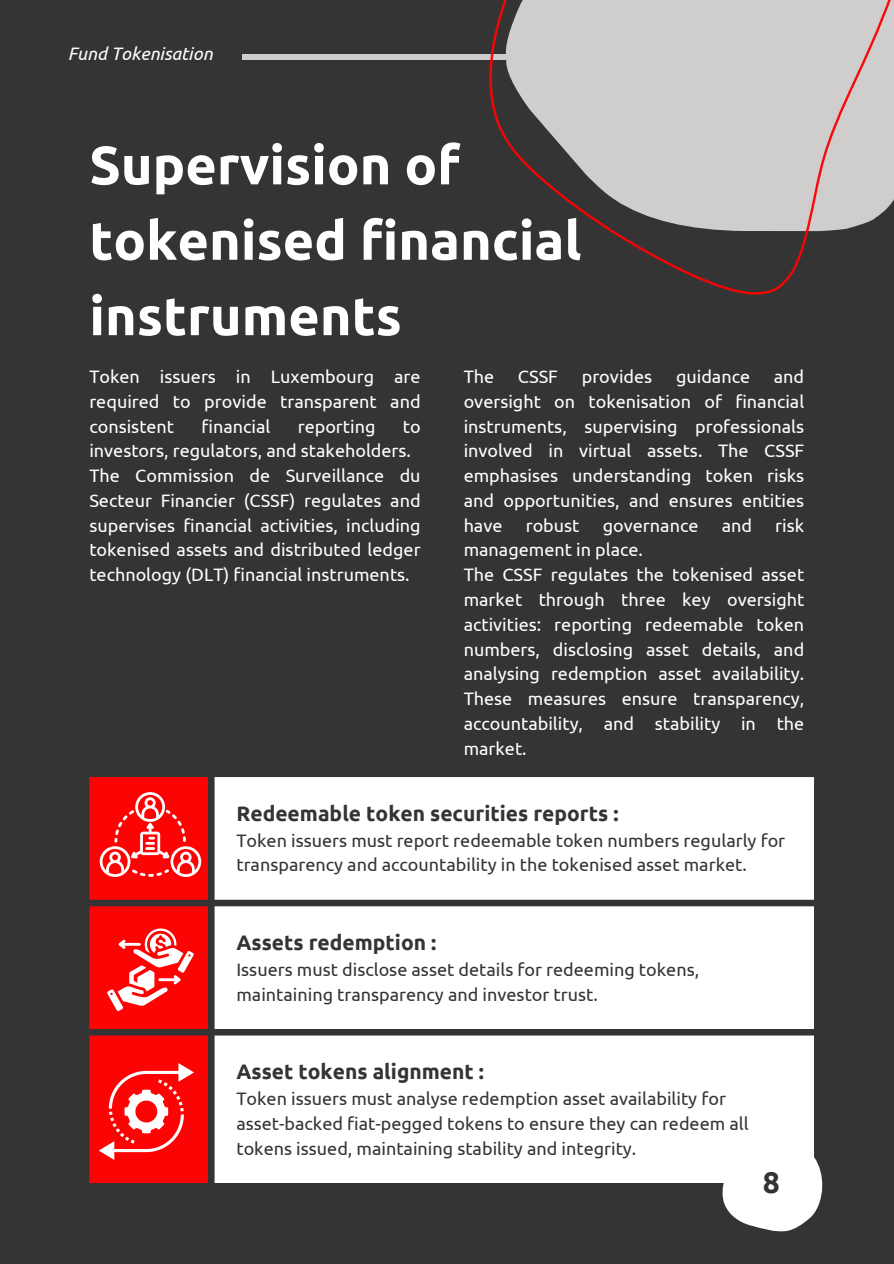
<style>
.page{position:relative;width:894px;height:1264px;background:#fff}
.page>*{position:absolute;margin:0;border:0;box-sizing:border-box;transform-origin:0 0}
.t1{font:700 54px/75.3px "Ubuntu";color:#fff}
.t2{font:700 30px "Ubuntu";color:#343434}
.t3{font:700 21px "Ubuntu";color:#343434}
.t4{font:18px/24.8px "Ubuntu";color:#fff;text-align:justify}
.t5{font:18px/24.8px "Ubuntu";color:#343434}
.t6{font:italic 18px "Ubuntu";color:#fff}
</style>
<div class="page">
<div style="left:0;top:0;width:893px;height:1263px;background:#343434"></div>
<div style="left:242px;top:54px;width:581px;height:6px;background:#d0cdcd"></div>
<svg style="left:489px;top:0;width:404px;height:295px;fill:#d0cdcd"></svg>
<svg style="left:89px;top:777px;width:119px;height:405px;background:#ed0707"></svg>
<div style="left:214px;top:777px;width:599px;height:405px;background:#fff"></div>
<svg style="left:722px;top:1138px;width:100px;height:93px;background:#e7e7e7"></svg>
<svg style="left:100px;top:792px;width:101px;height:84px;background:#fc3636"></svg>
<svg style="left:107px;top:928px;width:86px;height:83px;background:#fc4d4d"></svg>
<svg style="left:99px;top:1063px;width:95px;height:96px;background:#fc3939"></svg>
<p class="t6" style="left:68px;top:43px;width:146px">Fund Tokenisation</p>
<p class="t1" style="left:89px;top:127px;width:493px">Supervision of tokenised financial instruments</p>
<p class="t4" style="left:463px;top:364px;width:32px">The</p>
<p class="t4" style="left:518px;top:364px;width:41px">CSSF</p>
<p class="t4" style="left:581px;top:364px;width:72px">provides</p>
<p class="t4" style="left:675px;top:364px;width:76px">guidance</p>
<p class="t4" style="left:89px;top:364px;width:333px">Token issuers in Luxembourg are required to provide transparent and consistent</p>
<p class="t4" style="left:463px;top:364px;width:342px;text-indent:310px">and oversight on tokenisation of financial instruments, supervising professionals involved in virtual assets. The CSSF emphasises understanding token risks and opportunities, and ensures entities have</p>
<p class="t4" style="left:201px;top:413px;width:70px">financial</p>
<p class="t4" style="left:297px;top:413px;width:79px">reporting</p>
<p class="t4" style="left:89px;top:413px;width:333px;text-indent:313px">to investors, regulators, and stakeholders.</p>
<p class="t4" style="left:89px;top:463px;width:333px">The Commission de Surveillance du Secteur Financier (CSSF) regulates and supervises financial activities, including tokenised assets and distributed ledger technology (DLT) financial instruments.</p>
<p class="t4" style="left:525px;top:512px;width:55px">robust</p>
<p class="t4" style="left:602px;top:512px;width:97px">governance</p>
<p class="t4" style="left:721px;top:512px;width:32px">and</p>
<p class="t4" style="left:775px;top:512px;width:30px">risk</p>
<p class="t4" style="left:463px;top:537px;width:181px">management in place.</p>
<p class="t4" style="left:463px;top:562px;width:342px">The CSSF regulates the tokenised asset market through three key oversight activities: reporting redeemable token numbers, disclosing asset details, and analysing redemption asset availability.<br>These measures ensure transparency, accountability, and stability in the market.</p>
<p class="t3" style="left:236px;top:801px;width:383px">Redeemable token securities reports :</p>
<p class="t5" style="left:236px;top:827px;width:550px">Token issuers must report redeemable token numbers regularly for transparency and accountability in the tokenised asset market.</p>
<h1 class="t3" style="left:236px;top:930px;width:201px">Assets redemption :</h1>
<p class="t5" style="left:236px;top:956px;width:464px">Issuers must disclose asset details for redeeming tokens, maintaining transparency and investor trust.</p>
<p class="t3" style="left:236px;top:1059px;width:249px">Asset tokens alignment :</p>
<p class="t5" style="left:236px;top:1086px;width:513px">Token issuers must analyse redemption asset availability for asset-backed fiat-pegged tokens to ensure they can redeem all tokens issued, maintaining stability and integrity.</p>
<p class="t2" style="left:762px;top:1164px;width:19px">8</p>
</div>
